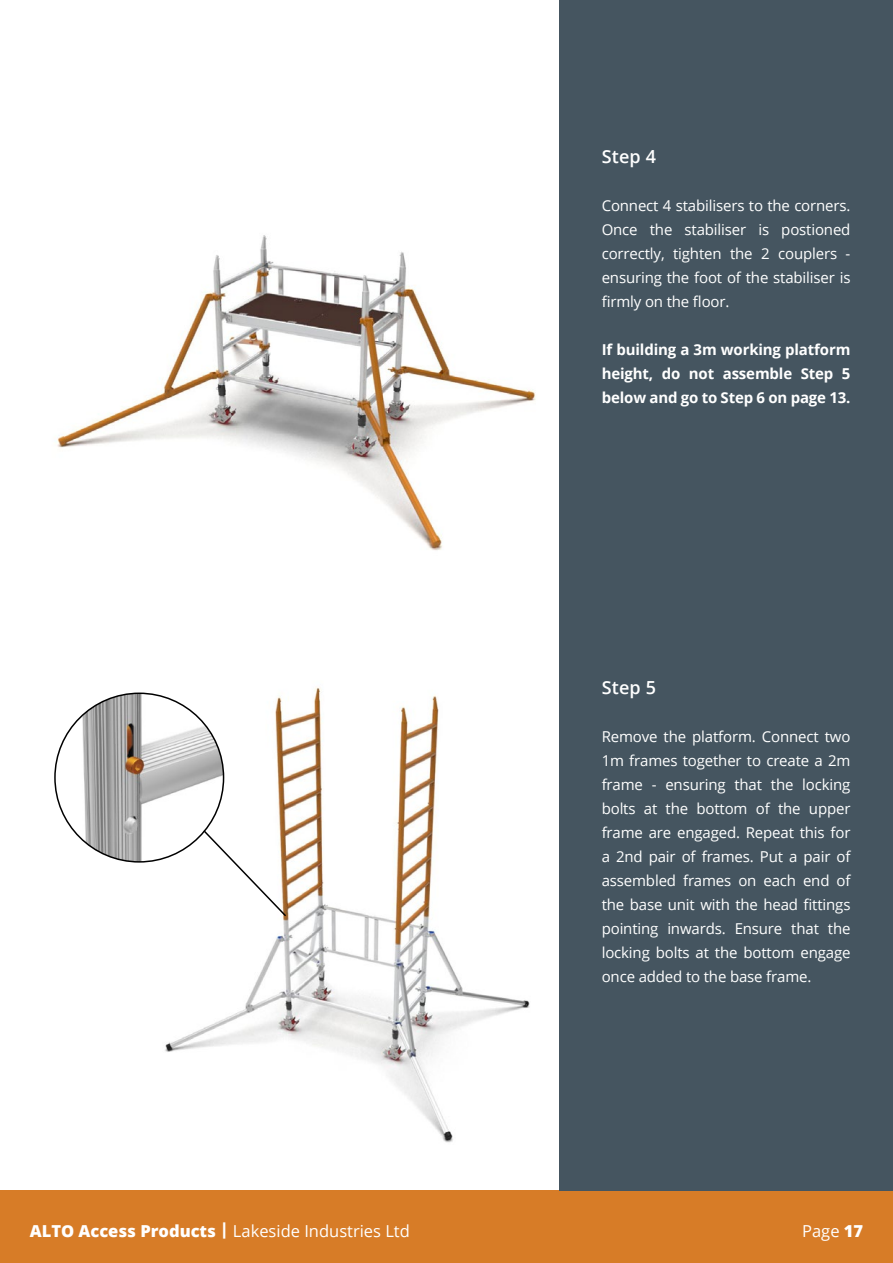
<style>
.page{position:relative;width:893px;height:1263px;background:#fff}
.page>*{position:absolute;margin:0;border:0;box-sizing:border-box;transform-origin:0 0}
.t1{font:600 18px "Open Sans";letter-spacing:.01em;color:#fff}
.t2{font:16.5px "Open Sans";color:#fff}
.t3{font:15px/24px "Open Sans";letter-spacing:-.01em;color:#fff;text-align:justify}
.t4{font:700 15px/24px "Open Sans";letter-spacing:-.01em;color:#fff;text-align:justify}
.s1{font-weight:800}
</style>
<div class="page">
<div style="left:0;top:1191px;width:893px;height:72px;background:#d77c27"></div>
<img style="left:70px;top:687px;width:460px;height:456px">
<img style="left:57px;top:235px;width:479px;height:315px">
<div style="left:559px;top:0;width:334px;height:1191px;background:#455560"></div>
<img style="left:55px;top:693px;width:169px;height:169px;border-radius:84px">
<svg style="left:202px;top:829px;width:86px;height:89px"></svg>
<p class="t1" style="left:602px;top:144px;width:56px">Step 4</p>
<p class="t3" style="left:602px;top:193px;width:250px">Connect 4 stabilisers to the corners.<br>Once the stabiliser is postioned correctly, tighten the 2 couplers - ensuring the foot of the stabiliser is firmly on the floor.</p>
<p class="t4" style="left:602px;top:337px;width:250px">If building a 3m working platform height, do not assemble Step 5 below and go to Step 6 on page 13.</p>
<p class="t1" style="left:602px;top:675px;width:56px">Step 5</p>
<p class="t3" style="left:602px;top:724px;width:250px">Remove the platform. Connect two 1m frames together to create a 2m frame - ensuring that the locking bolts at the bottom of the upper frame are engaged. Repeat this for a 2nd pair of frames. Put a pair of assembled frames on each end of the base unit with the head fittings pointing inwards. Ensure that the locking bolts at the bottom engage once added to the base frame.</p>
<p class="t2" style="left:30px;top:1219px;width:382px"><span class="s1">ALTO Access Products |</span> Lakeside Industries Ltd</p>
<p class="t2" style="left:802px;top:1219px;width:63px">Page <span class="s1">17</span></p>
</div>
